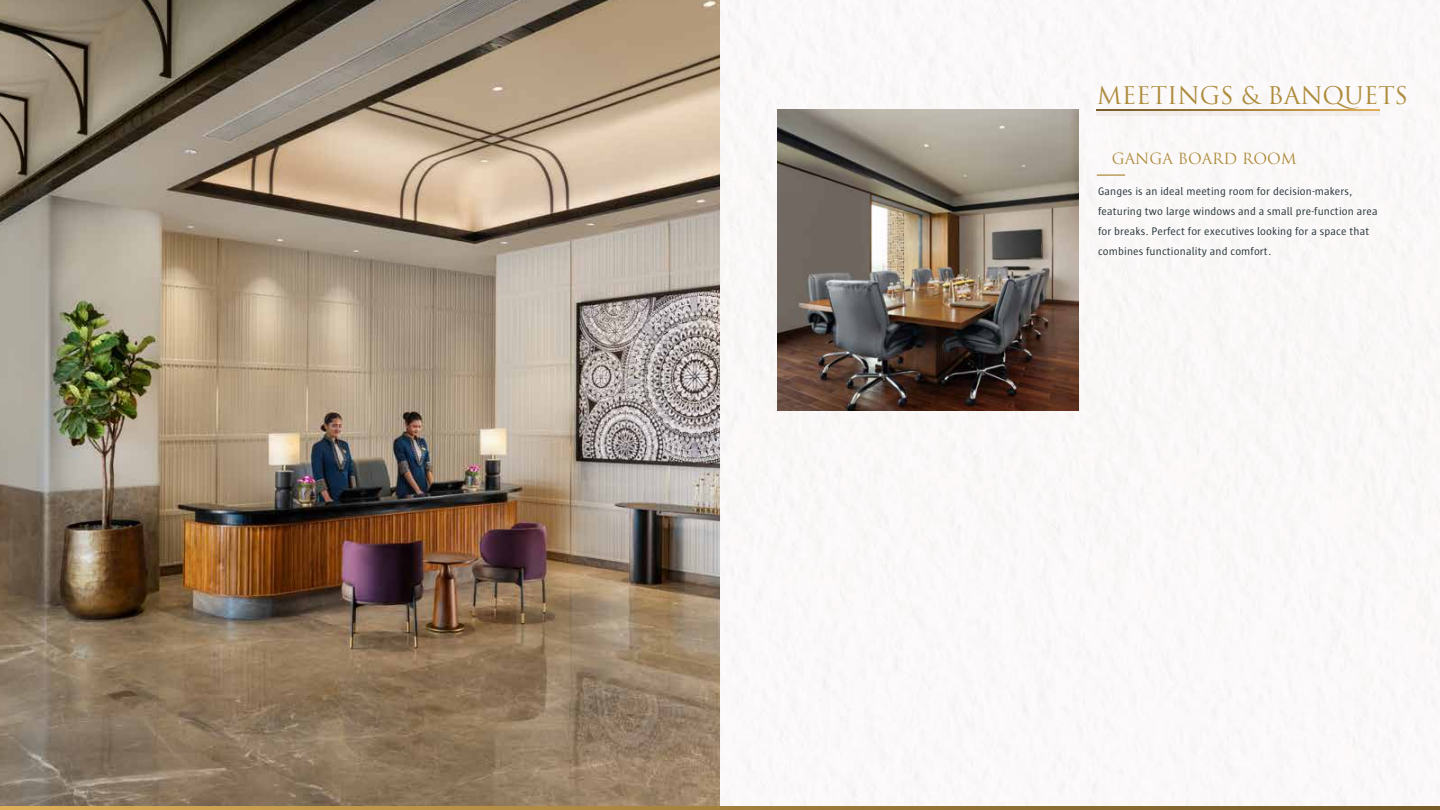
<style>
.page{position:relative;width:1440px;height:810px;background:#fff}
.page>*{position:absolute;margin:0;border:0;box-sizing:border-box;transform-origin:0 0}
.t1{font:23.75px "Trajan Pro";color:#ad8b3a}
.t2{font:15px "Trajan Pro";color:#ad8b3a}
.t3{font:11.25px/20px "Sun";letter-spacing:.01em;color:#28373c}
</style>
<div class="page">
<img style="left:719px;top:0;width:721px;height:807px">
<img style="left:777px;top:110px;width:301px;height:301px">
<img style="left:0;top:0;width:719px;height:807px">
<svg style="left:0;top:807px;width:1440px;height:3px"></svg>
<div style="left:1096px;top:111px;width:284px;height:5px;background:#f2edeb"></div>
<svg style="left:1096px;top:110px;width:284px;height:1px"></svg>
<hr style="left:1097px;top:174px;width:28px;height:2px;background:#ad8b3a">
<h1 class="t1" style="left:1097px;top:80px;width:313px">MEETINGS &amp; BANQUETS</h1>
<h2 class="t2" style="left:1112px;top:149px;width:186px">GANGA BOARD ROOM</h2>
<p class="t3" style="left:1098px;top:182px;width:281px">Ganges is an ideal meeting room for decision-makers, featuring two large windows and a small pre-function area for breaks. Perfect for executives looking for a space that combines functionality and comfort.</p>
</div>
